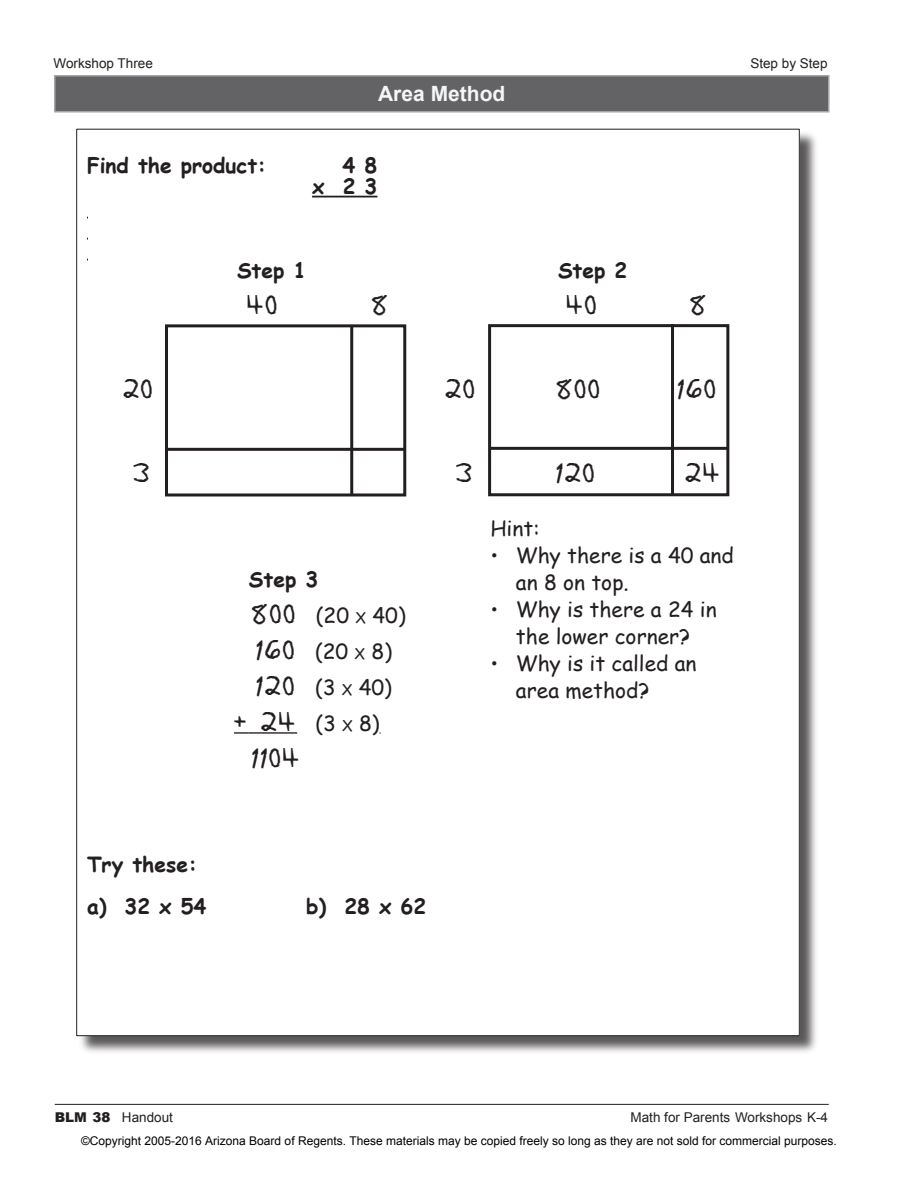
<style>
.page{position:relative;width:918px;height:1188px;background:#fff}
.page>*{position:absolute;margin:0;border:0;box-sizing:border-box;transform-origin:0 0}
.t1{font:27px "Dear Teacher Normal";color:#231f20}
.t2{font:21px/27px "Comic Sans MS";color:#231f20}
.t3{font:700 21px "Comic Sans MS";color:#231f20}
.t4{font:700 21px "Arial";color:#f4f5f5}
.t5{font:13.5px "Arial";color:#231f20}
.t6{font:12px "Arial";color:#000}
.s1{font-family:"Dear Teacher Normal";font-size:27px}
.s2{font-size:14.7px}
.s3{font-weight:900}
.s4{font-style:inherit}
</style>
<div class="page">
<hr style="left:55px;top:1104px;width:774px;height:1px;background:#231f20">
<div style="left:55px;top:76px;width:774px;height:36px;background:#636366"></div>
<hr style="left:54px;top:75px;width:776px;height:1px;background:#a5a6aa">
<hr style="left:54px;top:76px;width:2px;height:35px;background:#a5a6aa">
<hr style="left:828px;top:76px;width:2px;height:35px;background:#a5a6aa">
<hr style="left:54px;top:111px;width:776px;height:1px;background:#a5a6aa">
<div style="left:78px;top:130px;width:741px;height:926px;background:#231f20;opacity:.75"></div>
<div style="left:77px;top:129px;width:722px;height:907px;background:#fff"></div>
<hr style="left:312px;top:196px;width:65px;height:1px;background:#231f20">
<svg style="left:234px;top:732px;width:18px;height:2px"></svg>
<hr style="left:252px;top:732px;width:45px;height:2px;background:#231f20">
<div style="left:165px;top:324px;width:241px;height:172px;border:3px solid #231f20"></div>
<div style="left:488px;top:324px;width:241px;height:172px;border:3px solid #231f20"></div>
<hr style="left:671px;top:324px;width:3px;height:170px;background:#231f20">
<hr style="left:490px;top:447px;width:238px;height:3px;background:#231f20">
<hr style="left:350px;top:325px;width:3px;height:170px;background:#231f20">
<hr style="left:166px;top:448px;width:238px;height:3px;background:#231f20">
<p class="t5" style="left:54px;top:55px;width:101px">Workshop Three</p>
<p class="t5" style="left:750px;top:55px;width:79px">Step by Step</p>
<p class="t4" style="left:378px;top:82px;width:129px">Area Method</p>
<p class="t3" style="left:87px;top:150px;width:181px">Find the product:</p>
<p class="t3" style="left:342px;top:150px;width:36px">4 8</p>
<p class="t3" style="left:312px;top:171px;width:67px">x 2 3</p>
<p class="t3" style="left:237px;top:255px;width:71px">Step 1</p>
<p class="t3" style="left:558px;top:255px;width:71px">Step 2</p>
<p class="t1" style="left:248px;top:293px;width:33px">40</p>
<p class="t1" style="left:372px;top:293px;width:20px">8</p>
<p class="t1" style="left:567px;top:293px;width:33px">40</p>
<p class="t1" style="left:690px;top:293px;width:20px">8</p>
<p class="t1" style="left:123px;top:377px;width:33px">20</p>
<p class="t1" style="left:446px;top:377px;width:33px">20</p>
<p class="t1" style="left:556px;top:377px;width:47px">800</p>
<p class="t1" style="left:678px;top:377px;width:42px">160</p>
<p class="t1" style="left:134px;top:461px;width:20px">3</p>
<p class="t1" style="left:456px;top:461px;width:20px">3</p>
<p class="t1" style="left:556px;top:461px;width:42px">120</p>
<p class="t1" style="left:686px;top:461px;width:38px">24</p>
<p class="t3" style="left:249px;top:564px;width:71px">Step 3</p>
<p class="t2" style="left:252px;top:601px;width:155px"><span class="s1">800</span> (20 <span class="s2">X</span> 40)</p>
<p class="t2" style="left:257px;top:637px;width:137px"><span class="s1">160</span> (20 <span class="s2">X</span> 8)</p>
<p class="t2" style="left:257px;top:673px;width:137px"><span class="s1">120</span> (3 <span class="s2">X</span> 40)</p>
<p class="t2" style="left:234px;top:709px;width:147px"><span class="s1">+ 24</span> (3 <span class="s2">X</span> 8)</p>
<p class="t1" style="left:252px;top:746px;width:51px">1104</p>
<p class="t3" style="left:87px;top:849px;width:112px">Try these:</p>
<p class="t3" style="left:87px;top:891px;width:121px">a) 32 x 54</p>
<p class="t3" style="left:306px;top:891px;width:122px">b) 28 x 62</p>
<p class="t2" style="left:490px;top:514px;width:51px">Hint:</p>
<p class="t2" style="left:516px;top:541px;width:219px;text-indent:-25px">• Why there is a 40 and an 8 on top.</p>
<p class="t2" style="left:490px;top:595px;width:228px;text-align:center">• Why is there a 24 in the lower corner?</p>
<p class="t2" style="left:516px;top:649px;width:182px;text-indent:-25px">• Why is it called an area method?</p>
<p class="t5" style="left:55px;top:1110px;width:120px"><span class="s3">BLM 38</span> Handout</p>
<p class="t5" style="left:631px;top:1110px;width:199px">Math <span class="s4">for Parents</span> Workshops K-4</p>
<p class="t6" style="left:81px;top:1133px;width:757px">©Copyright 2005-2016 Arizona Board of Regents. These materials may be copied freely so long as they are not sold for commercial purposes.</p>
</div>
